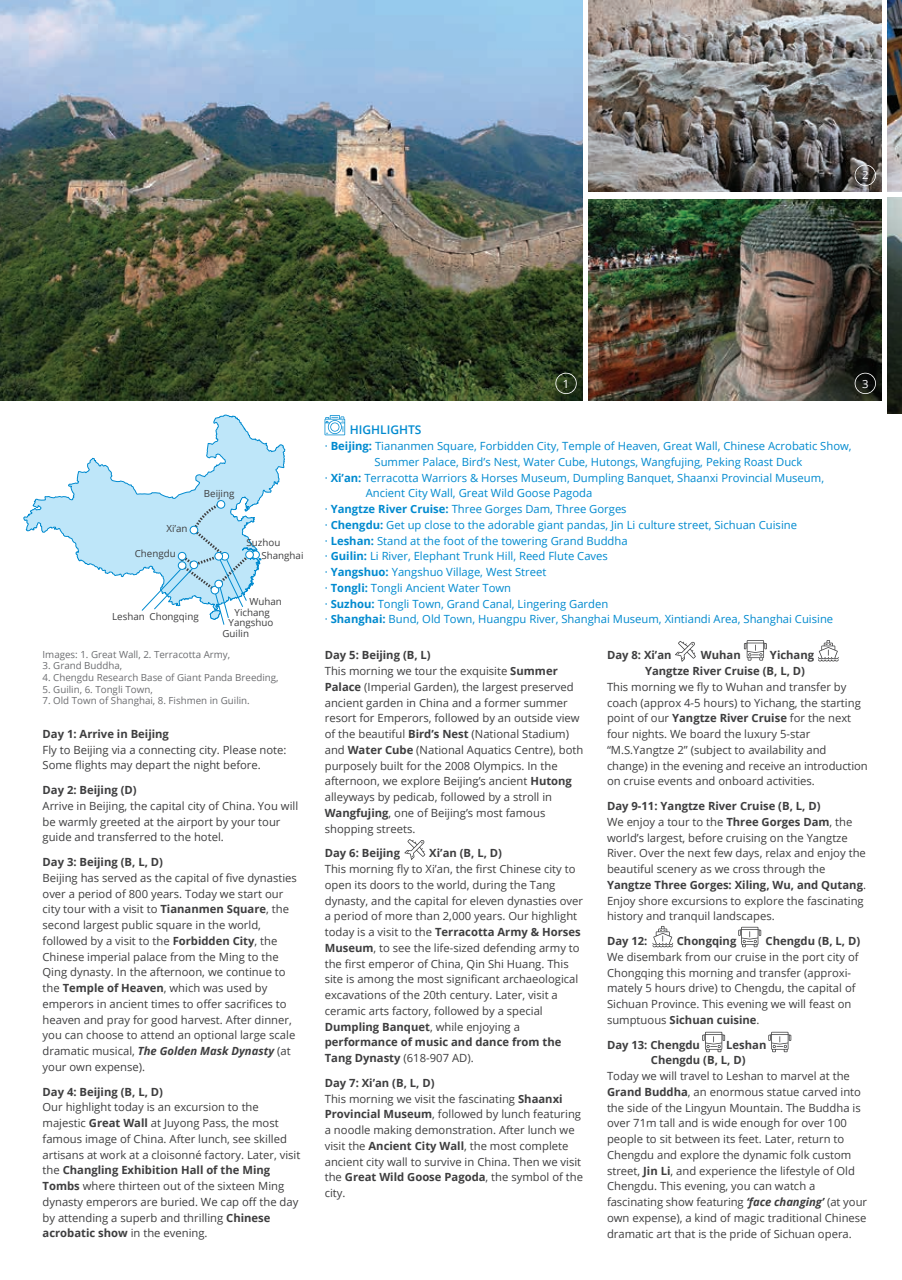
<style>
.page{position:relative;width:902px;height:1280px;background:#fff}
.page>*{position:absolute;margin:0;border:0;box-sizing:border-box;transform-origin:0 0}
.t1{font:600 12px "Open Sans";color:#008acf}
.t2{font:11.25px/15.8px "Open Sans";color:#3e3e3f}
.t3{font:11.25px "Open Sans";color:#008acf}
.t4{font:700 11.25px/15.8px "Open Sans";color:#3e3e3f}
.t5{font:11.25px "Open Sans";color:#fff}
.t6{font:9.75px "Open Sans";color:#6c6d70}
.t7{font:9.75px "Open Sans";color:#3e3e3f}
.s1{font-weight:700}
.s2{font-weight:700;font-style:italic}
</style>
<div class="page">
<img style="left:0;top:0;width:582px;height:400px">
<svg style="left:324px;top:415px;width:21px;height:20px"></svg>
<svg style="left:404px;top:839px;width:21px;height:21px"></svg>
<svg style="left:675px;top:641px;width:20px;height:21px"></svg>
<svg style="left:702px;top:1032px;width:23px;height:20px"></svg>
<svg style="left:768px;top:1032px;width:23px;height:20px"></svg>
<svg style="left:738px;top:927px;width:23px;height:20px"></svg>
<svg style="left:743px;top:640px;width:23px;height:21px"></svg>
<svg style="left:23px;top:414px;width:263px;height:164px"></svg>
<div style="left:217px;top:500px;width:8px;height:9px;border:1px solid #008acf;border-radius:50%"></div>
<svg style="left:141px;top:502px;width:121px;height:123px"></svg>
<svg style="left:652px;top:926px;width:21px;height:21px"></svg>
<svg style="left:818px;top:640px;width:20px;height:21px"></svg>
<img style="left:588px;top:0;width:293px;height:192px">
<img style="left:588px;top:200px;width:293px;height:200px">
<img style="left:887px;top:0;width:14px;height:192px">
<img style="left:887px;top:198px;width:14px;height:216px">
<svg style="left:555px;top:373px;width:21px;height:21px"></svg>
<svg style="left:854px;top:373px;width:21px;height:21px"></svg>
<svg style="left:854px;top:165px;width:21px;height:21px"></svg>
<p class="t5" style="left:862px;top:168px;width:8px">2</p>
<p class="t7" style="left:166px;top:522px;width:23px">Xi’an</p>
<p class="t7" style="left:135px;top:547px;width:42px">Chengdu</p>
<p class="t7" style="left:204px;top:487px;width:32px">Beijing</p>
<p class="t7" style="left:246px;top:536px;width:35px">Suzhou</p>
<p class="t7" style="left:261px;top:548px;width:43px">Shanghai</p>
<p class="t7" style="left:249px;top:594px;width:34px">Wuhan</p>
<p class="t7" style="left:112px;top:609px;width:88px">Leshan Chongqing</p>
<p class="t7" style="left:234px;top:605px;width:37px">Yichang</p>
<p class="t7" style="left:228px;top:616px;width:46px">Yangshuo</p>
<p class="t7" style="left:222px;top:627px;width:28px">Guilin</p>
<p class="t6" style="left:43px;top:647px;width:189px">Images: 1. Great Wall, 2. Terracotta Army,</p>
<p class="t6" style="left:43px;top:659px;width:81px">3. Grand Buddha,</p>
<p class="t6" style="left:43px;top:671px;width:237px">4. Chengdu Research Base of Giant Panda Breeding,</p>
<p class="t6" style="left:43px;top:682px;width:112px">5. Guilin, 6. Tongli Town,</p>
<p class="t6" style="left:43px;top:694px;width:209px">7. Old Town of Shanghai, 8. Fishmen in Guilin.</p>
<p class="t4" style="left:43px;top:725px;width:128px">Day 1: Arrive in Beijing</p>
<p class="t2" style="left:43px;top:741px;width:245px">Fly to Beijing via a connecting city. Please note:<br>Some flights may depart the night before.</p>
<p class="t4" style="left:43px;top:782px;width:96px">Day 2: Beijing (D)</p>
<p class="t2" style="left:43px;top:797px;width:257px">Arrive in Beijing, the capital city of China. You will be warmly greeted at the airport by your tour guide and transferred to the hotel.</p>
<p class="t4" style="left:43px;top:854px;width:122px">Day 3: Beijing (B, L, D)</p>
<p class="t2" style="left:43px;top:869px;width:256px">Beijing has served as the capital of five dynasties over a period of 800 years. Today we start our city tour with a visit to <span class="s1">Tiananmen Square</span>, the second largest public square in the world, followed by a visit to the <span class="s1">Forbidden City</span>, the Chinese imperial palace from the Ming to the Qing dynasty. In the afternoon, we continue to the <span class="s1">Temple of Heaven</span>, which was used by emperors in ancient times to offer sacrifices to heaven and pray for good harvest. After dinner, you can choose to attend an optional large scale dramatic musical, <span class="s2">The Golden Mask Dynasty</span> (at your own expense).</p>
<p class="t4" style="left:43px;top:1083px;width:122px">Day 4: Beijing (B, L, D)</p>
<p class="t2" style="left:43px;top:1099px;width:259px">Our highlight today is an excursion to the majestic <span class="s1">Great Wall</span> at Juyong Pass, the most famous image of China. After lunch, see skilled artisans at work at a cloisonné factory. Later, visit the <span class="s1">Changling Exhibition Hall of the Ming Tombs</span> where thirteen out of the sixteen Ming dynasty emperors are buried. We cap off the day by attending a superb and thrilling <span class="s1">Chinese acrobatic show</span> in the evening.</p>
<p class="t5" style="left:563px;top:376px;width:8px">1</p>
<p class="t5" style="left:862px;top:376px;width:8px">3</p>
<p class="t1" style="left:350px;top:422px;width:73px">HIGHLIGHTS</p>
<p class="t3" style="left:325px;top:438px;width:528px">· <span class="s1">Beijing:</span> Tiananmen Square, Forbidden City, Temple of Heaven, Great Wall, Chinese Acrobatic Show,</p>
<p class="t3" style="left:374px;top:454px;width:429px">Summer Palace, Bird’s Nest, Water Cube, Hutongs, Wangfujing, Peking Roast Duck</p>
<p class="t3" style="left:325px;top:470px;width:500px">· <span class="s1">Xi’an:</span> Terracotta Warriors &amp; Horses Museum, Dumpling Banquet, Shaanxi Provincial Museum,</p>
<p class="t3" style="left:366px;top:486px;width:228px">Ancient City Wall, Great Wild Goose Pagoda</p>
<p class="t3" style="left:325px;top:501px;width:303px">· <span class="s1">Yangtze River Cruise:</span> Three Gorges Dam, Three Gorges</p>
<p class="t3" style="left:325px;top:517px;width:473px">· <span class="s1">Chengdu:</span> Get up close to the adorable giant pandas, Jin Li culture street, Sichuan Cuisine</p>
<p class="t3" style="left:325px;top:533px;width:304px">· <span class="s1">Leshan:</span> Stand at the foot of the towering Grand Buddha</p>
<p class="t3" style="left:325px;top:549px;width:284px">· <span class="s1">Guilin:</span> Li River, Elephant Trunk Hill, Reed Flute Caves</p>
<p class="t3" style="left:325px;top:564px;width:223px">· <span class="s1">Yangshuo:</span> Yangshuo Village, West Street</p>
<p class="t3" style="left:325px;top:580px;width:188px">· <span class="s1">Tongli:</span> Tongli Ancient Water Town</p>
<p class="t3" style="left:325px;top:596px;width:285px">· <span class="s1">Suzhou:</span> Tongli Town, Grand Canal, Lingering Garden</p>
<p class="t3" style="left:325px;top:612px;width:510px">· <span class="s1">Shanghai:</span> Bund, Old Town, Huangpu River, Shanghai Museum, Xintiandi Area, Shanghai Cuisine</p>
<p class="t4" style="left:607px;top:647px;width:66px">Day 8: Xi’an</p>
<p class="t4" style="left:700px;top:647px;width:41px">Wuhan</p>
<p class="t2" style="left:325px;top:647px;width:260px"><span class="s1">Day 5: Beijing (B, L)<br></span>This morning we tour the exquisite <span class="s1">Summer Palace</span> (Imperial Garden), the largest preserved ancient garden in China and a former summer resort for Emperors, followed by an outside view of the beautiful <span class="s1">Bird’s Nest</span> (National Stadium) and <span class="s1">Water Cube</span> (National Aquatics Centre), both purposely built for the 2008 Olympics. In the afternoon, we explore Beijing’s ancient <span class="s1">Hutong </span>alleyways by pedicab, followed by a stroll in <span class="s1">Wangfujing</span>, one of Beijing’s most famous shopping streets.</p>
<p class="t4" style="left:325px;top:845px;width:77px">Day 6: Beijing</p>
<p class="t4" style="left:429px;top:845px;width:74px">Xi’an (B, L, D)</p>
<p class="t2" style="left:325px;top:861px;width:260px">This morning fly to Xi’an, the first Chinese city to open its doors to the world, during the Tang dynasty, and the capital for eleven dynasties over a period of more than 2,000 years. Our highlight today is a visit to the <span class="s1">Terracotta Army &amp; Horses Museum</span>, to see the life-sized defending army to the first emperor of China, Qin Shi Huang. This site is among the most significant archaeological excavations of the 20th century. Later, visit a ceramic arts factory, followed by a special <span class="s1">Dumpling Banquet</span>, while enjoying a <span class="s1">performance of music and dance from the Tang Dynasty</span> (618-907 AD).</p>
<p class="t2" style="left:325px;top:1074px;width:260px"><span class="s1">Day 7: Xi’an (B, L, D)<br></span>This morning we visit the fascinating <span class="s1">Shaanxi Provincial Museum</span>, followed by lunch featuring a noodle making demonstration. After lunch we visit the <span class="s1">Ancient City Wall</span>, the most complete ancient city wall to survive in China. Then we visit the <span class="s1">Great Wild Goose Pagoda</span>, the symbol of the city.</p>
<p class="t4" style="left:645px;top:647px;width:171px;text-indent:125px">Yichang<br>Yangtze River Cruise (B, L, D)</p>
<p class="t2" style="left:607px;top:678px;width:262px">This morning we fly to Wuhan and transfer by coach (approx 4-5 hours) to Yichang, the starting point of our <span class="s1">Yangtze River Cruise</span> for the next four nights. We board the luxury 5-star “M.S.Yangtze 2” (subject to availability and change) in the evening and receive an introduction on cruise events and onboard activities.</p>
<p class="t2" style="left:607px;top:798px;width:260px"><span class="s1">Day 9-11: Yangtze River Cruise (B, L, D)<br></span>We enjoy a tour to the <span class="s1">Three Gorges Dam</span>, the world’s largest, before cruising on the Yangtze River. Over the next few days, relax and enjoy the beautiful scenery as we cross through the <span class="s1">Yangtze Three Gorges: Xiling, Wu, and Qutang</span>.<br>Enjoy shore excursions to explore the fascinating history and tranquil landscapes.</p>
<p class="t4" style="left:607px;top:933px;width:42px">Day 12:</p>
<p class="t4" style="left:676px;top:933px;width:61px">Chongqing</p>
<p class="t4" style="left:765px;top:933px;width:96px">Chengdu (B, L, D)</p>
<p class="t2" style="left:607px;top:948px;width:253px">We disembark from our cruise in the port city of Chongqing this morning and transfer (approxi&shy;mately 5 hours drive) to Chengdu, the capital of Sichuan Province. This evening we will feast on sumptuous <span class="s1">Sichuan cuisine</span>.</p>
<p class="t4" style="left:607px;top:1036px;width:94px">Day 13: Chengdu</p>
<p class="t4" style="left:650px;top:1036px;width:117px;text-indent:75px">Leshan<br>Chengdu (B, L, D)</p>
<p class="t2" style="left:607px;top:1068px;width:261px">Today we will travel to Leshan to marvel at the <span class="s1">Grand Buddha</span>, an enormous statue carved into the side of the Lingyun Mountain. The Buddha is over 71m tall and is wide enough for over 100 people to sit between its feet. Later, return to Chengdu and explore the dynamic folk custom street, <span class="s1">Jin Li</span>, and experience the lifestyle of Old Chengdu. This evening, you can watch a fascinating show featuring <span class="s2">‘face changing’</span> (at your own expense), a kind of magic traditional Chinese dramatic art that is the pride of Sichuan opera.</p>
</div>
